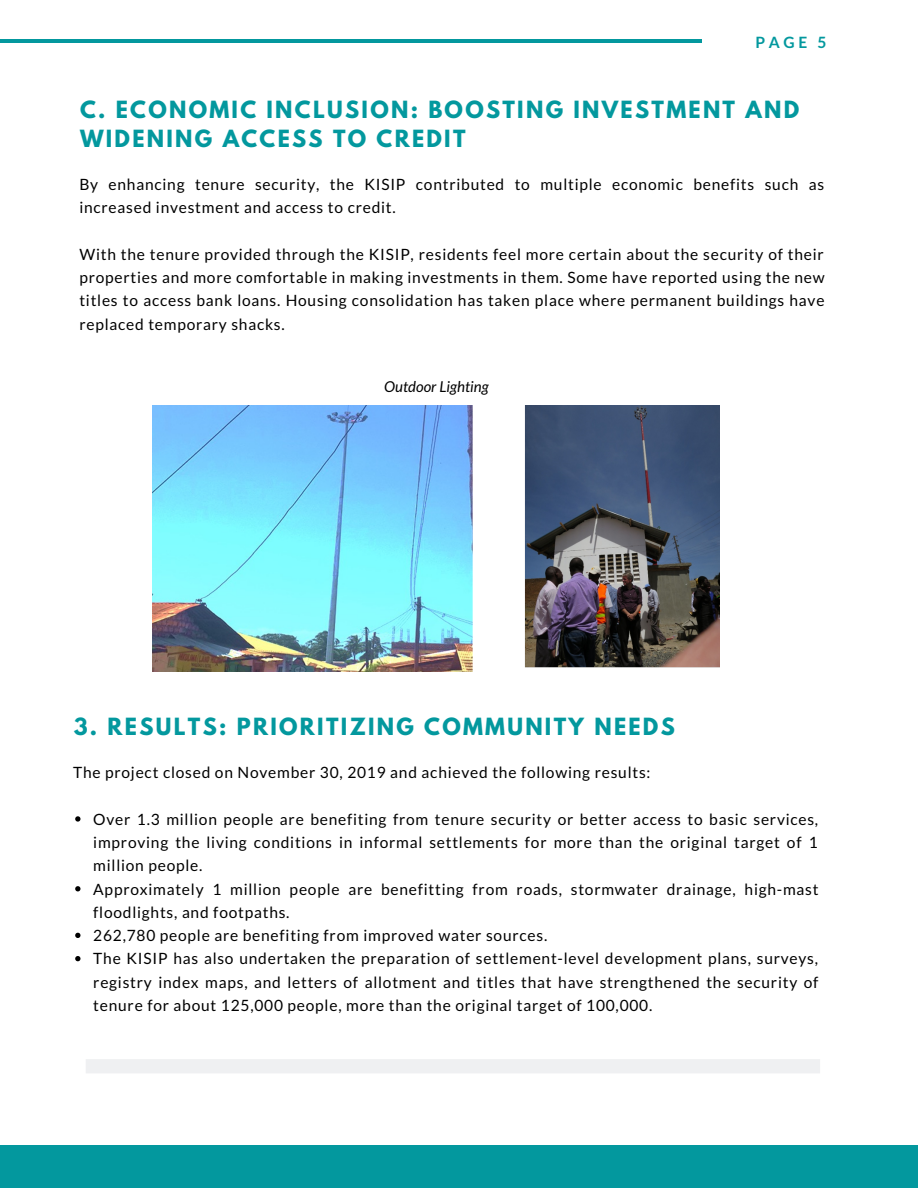
<style>
.page{position:relative;width:918px;height:1188px;background:#fff}
.page>*{position:absolute;margin:0;border:0;box-sizing:border-box;transform-origin:0 0}
.t1{font:700 21px/28.5px "League Spartan";letter-spacing:.11em;color:#03989e}
.t2{font:15.6px/23.2px "Lato";letter-spacing:.05em;color:#000}
.t3{font:700 15.6px "Lato";color:#03989e}
.t4{font:italic 15px "Lato";color:#000}
</style>
<div class="page">
<hr style="left:0;top:40px;width:702px;height:3px;background:#03989e">
<div style="left:0;top:1146px;width:918px;height:42px;background:#03989e"></div>
<svg style="left:75px;top:816px;width:5px;height:6px"></svg>
<svg style="left:75px;top:886px;width:5px;height:5px"></svg>
<svg style="left:75px;top:933px;width:5px;height:5px"></svg>
<svg style="left:75px;top:956px;width:5px;height:5px"></svg>
<div style="left:86px;top:1059px;width:734px;height:14px;background:#eff0f2"></div>
<img style="left:153px;top:406px;width:567px;height:265px">
<p class="t3" style="left:756px;top:32px;width:72px">PAGE 5</p>
<h1 class="t1" style="left:80px;top:98px;width:721px">C. ECONOMIC INCLUSION: BOOSTING INVESTMENT AND<br>WIDENING ACCESS TO CREDIT</h1>
<p class="t2" style="left:79px;top:172px;width:746px">By enhancing tenure security, the KISIP contributed to multiple economic benefits such as increased investment and access to credit.</p>
<p class="t2" style="left:79px;top:242px;width:747px;text-align:justify">With the tenure provided through the KISIP, residents feel more certain about the security of their properties and more comfortable in making investments in them. Some have reported using the new titles to access bank loans. Housing consolidation has taken place where permanent buildings have replaced temporary shacks.</p>
<p class="t4" style="left:384px;top:377px;width:106px">Outdoor Lighting</p>
<h1 class="t1" style="left:74px;top:715px;width:603px">3. RESULTS: PRIORITIZING COMMUNITY NEEDS</h1>
<p class="t2" style="left:73px;top:761px;width:579px">The project closed on November 30, 2019 and achieved the following results:</p>
<p class="t2" style="left:93px;top:807px;width:727px">Over 1.3 million people are benefiting from tenure security or better access to basic services, improving the living conditions in informal settlements for more than the original target of 1 million people.<br>Approximately 1 million people are benefitting from roads, stormwater drainage, high-mast floodlights, and footpaths.<br>262,780 people are benefiting from improved water sources.<br>The KISIP has also undertaken the preparation of settlement-level development plans, surveys, registry index maps, and letters of allotment and titles that have strengthened the security of tenure for about 125,000 people, more than the original target of 100,000.</p>
</div>
